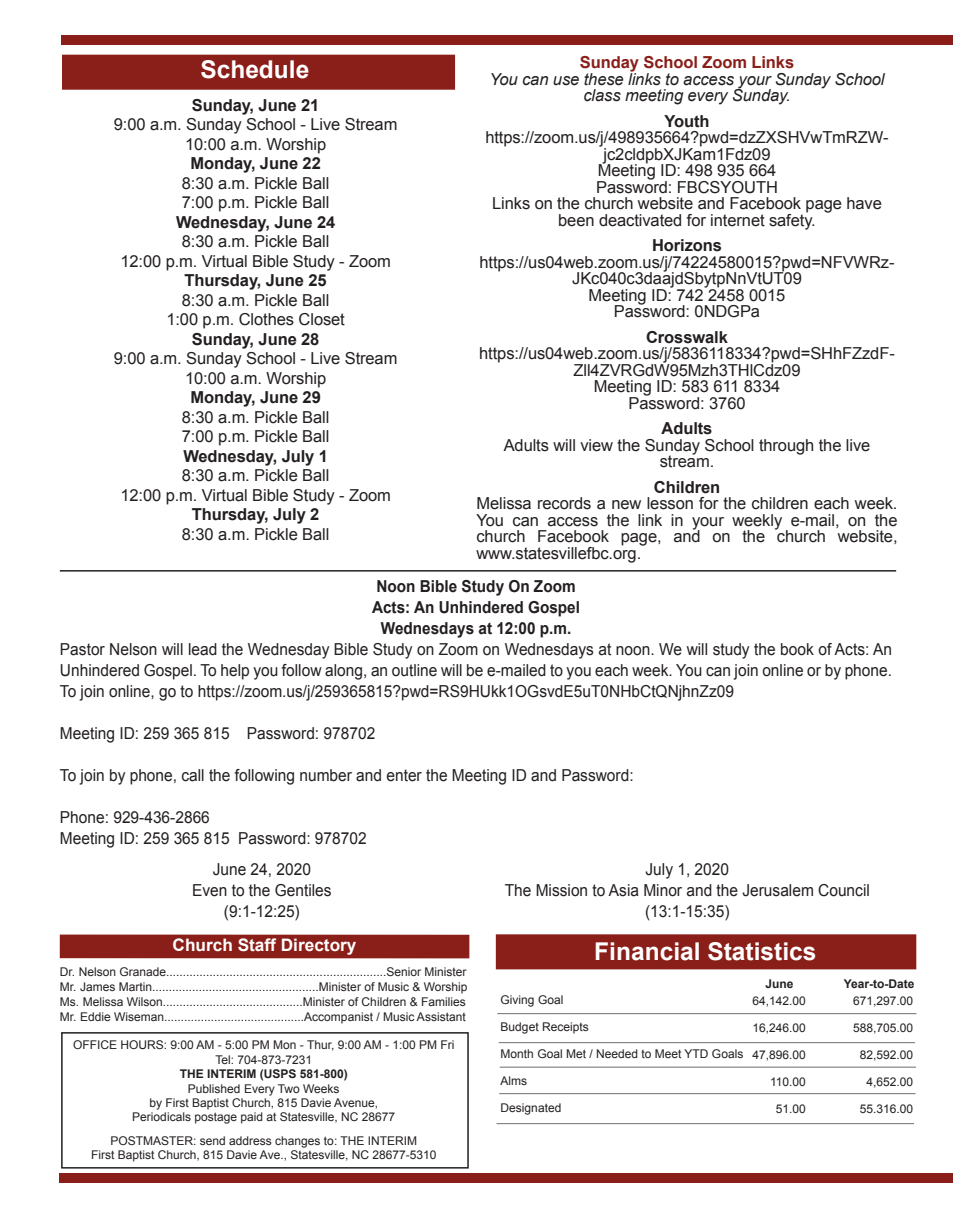
<style>
.page{position:relative;width:953px;height:1215px;background:#fff}
.page>*{position:absolute;margin:0;border:0;box-sizing:border-box;transform-origin:0 0}
.t1{font:700 24.45px "Arial";color:#fff}
.t2{font:700 17.25px "Arial";color:#fff}
.t3{font:16.5px/16.5px "Arial";letter-spacing:-.005em;color:#231f20;text-align:center}
.t4{font:16.5px/21px "Arial";letter-spacing:-.005em;color:#231f20;text-align:center;scale:.94 1}
.t5{font:700 16.5px "Arial";letter-spacing:-.005em;color:#231f20}
.t6{font:italic 16.5px/16.5px "Arial";letter-spacing:-.005em;color:#231f20;text-align:center}
.t7{font:700 16.5px/21px "Arial";letter-spacing:-.005em;color:#231f20;text-align:center;scale:.93 1}
.t8{font:700 16.5px "Arial";letter-spacing:-.005em;color:#8a1e19}
.t9{font:12px/14.4px "Arial";color:#231f20;text-align:center}
.t10{font:700 12px "Arial";color:#231f20}
</style>
<div class="page">
<div style="left:62px;top:55px;width:393px;height:35px;background:#8a1e19;border:2px solid #8a1e19"></div>
<div style="left:60px;top:935px;width:408px;height:23px;background:#8a1e19"></div>
<div style="left:61px;top:1032px;width:407px;height:137px;border:2px solid #231f20"></div>
<div style="left:61px;top:35px;width:891px;height:10px;background:#8a1e19"></div>
<div style="left:495px;top:934px;width:421px;height:35px;background:#8a1e19;border:2px solid #8a1e19"></div>
<hr style="left:497px;top:1013px;width:419px;height:1px;background:#706e6e">
<hr style="left:498px;top:1042px;width:416px;height:1px;background:#706e6e">
<hr style="left:499px;top:1067px;width:416px;height:1px;background:#706e6e">
<hr style="left:499px;top:1093px;width:416px;height:1px;background:#706e6e">
<hr style="left:496px;top:1123px;width:417px;height:1px;background:#706e6e">
<div style="left:60px;top:1174px;width:892px;height:9px;background:#8a1e19"></div>
<hr style="left:60px;top:570px;width:836px;height:2px;background:#231f20">
<p class="t8" style="left:580px;top:52px;width:216px">Sunday School Zoom Links</p>
<p class="t6" style="left:489px;top:71px;width:396px">You can use these links to access your Sunday School class meeting every Sunday.</p>
<p class="t5" style="left:664px;top:110px;width:47px">Youth</p>
<p class="t3" style="left:485px;top:130px;width:405px">https://zoom.us/j/498935664?pwd=dzZXSHVwTmRZW&shy;jc2cldpbXJKam1Fdz09<br>Meeting ID: 498 935 664<br>Password: FBCSYOUTH<br>Links on the church website and Facebook page have been deactivated for internet safety.</p>
<p class="t5" style="left:652px;top:235px;width:71px">Horizons</p>
<p class="t3" style="left:479px;top:254px;width:416px">https://us04web.zoom.us/j/74224580015?pwd=NFVWRz-<br>JKc040c3daajdSbytpNnVtUT09<br>Meeting ID: 742 2458 0015<br>Password: 0NDGPa</p>
<p class="t5" style="left:646px;top:326px;width:83px">Crosswalk</p>
<p class="t3" style="left:479px;top:346px;width:417px">https://us04web.zoom.us/j/5836118334?pwd=SHhFZzdF-<br>Zll4ZVRGdW95Mzh3THlCdz09<br>Meeting ID: 583 611 8334<br>Password: 3760</p>
<p class="t5" style="left:661px;top:418px;width:52px">Adults</p>
<p class="t3" style="left:503px;top:437px;width:368px">Adults will view the Sunday School through the live stream.</p>
<p class="t5" style="left:653px;top:476px;width:68px">Children</p>
<p class="t3" style="left:476px;top:496px;width:422px;text-align:justify">Melissa records a new lesson for the children each week.<br>You can access the link in your weekly e-mail, on the church Facebook page, and on the church website, www.statesvillefbc.org.</p>
<p class="t7" style="left:372px;top:577px;width:225px">Noon Bible Study On Zoom<br>Acts: An Unhindered Gospel<br>Wednesdays at 12:00 p.m.</p>
<p class="t4" style="left:60px;top:639px;width:886px;text-align:justify">Pastor Nelson will lead the Wednesday Bible Study on Zoom on Wednesdays at noon. We will study the book of Acts: An Unhindered Gospel. To help you follow along, an outline will be e-mailed to you each week. You can join online or by phone.<br>To join online, go to https://zoom.us/j/259365815?pwd=RS9HUkk1OGsvdE5uT0NHbCtQNjhnZz09</p>
<p class="t4" style="left:60px;top:723px;width:337px">Meeting ID: 259 365 815 Password: 978702</p>
<p class="t4" style="left:60px;top:765px;width:611px">To join by phone, call the following number and enter the Meeting ID and Password:</p>
<p class="t4" style="left:60px;top:807px;width:328px;text-align:left">Phone: 929-436-2866<br>Meeting ID: 259 365 815 Password: 978702</p>
<h1 class="t1" style="left:200px;top:53px;width:110px">Schedule</h1>
<p class="t5" style="left:192px;top:94px;width:129px">Sunday, June 21</p>
<p class="t3" style="left:114px;top:115px;width:285px;line-height:19.5px">9:00 a.m. Sunday School - Live Stream<br>10:00 a.m. Worship</p>
<p class="t5" style="left:190px;top:152px;width:132px">Monday, June 22</p>
<p class="t3" style="left:182px;top:173px;width:149px;line-height:19.5px;text-align:left">8:30 a.m. Pickle Ball<br>7:00 p.m. Pickle Ball</p>
<p class="t5" style="left:176px;top:211px;width:161px">Wednesday, June 24</p>
<p class="t3" style="left:120px;top:232px;width:272px;line-height:19.5px">8:30 a.m. Pickle Ball<br>12:00 p.m. Virtual Bible Study - Zoom</p>
<p class="t5" style="left:184px;top:269px;width:144px">Thursday, June 25</p>
<p class="t3" style="left:166px;top:290px;width:180px;line-height:19.5px">8:30 a.m. Pickle Ball<br>1:00 p.m. Clothes Closet</p>
<p class="t5" style="left:192px;top:328px;width:129px">Sunday, June 28</p>
<p class="t3" style="left:114px;top:349px;width:285px;line-height:19.5px">9:00 a.m. Sunday School - Live Stream<br>10:00 a.m. Worship</p>
<p class="t5" style="left:190px;top:386px;width:132px">Monday, June 29</p>
<p class="t3" style="left:182px;top:407px;width:149px;line-height:19.5px;text-align:left">8:30 a.m. Pickle Ball<br>7:00 p.m. Pickle Ball</p>
<p class="t5" style="left:183px;top:445px;width:146px">Wednesday, July 1</p>
<p class="t3" style="left:120px;top:466px;width:272px;line-height:19.5px">8:30 a.m. Pickle Ball<br>12:00 p.m. Virtual Bible Study - Zoom</p>
<p class="t5" style="left:192px;top:503px;width:129px">Thursday, July 2</p>
<p class="t3" style="left:182px;top:526px;width:149px">8:30 a.m. Pickle Ball</p>
<p class="t4" style="left:192px;top:859px;width:150px">June 24, 2020<br>Even to the Gentiles (9:1-12:25)</p>
<p class="t2" style="left:173px;top:934px;width:185px">Church Staff Directory</p>
<p class="t9" style="left:60px;top:964px;width:409px;line-height:15px;text-align:left">Dr. Nelson Granade..................................................................Senior Minister Mr. James Martin..................................................Minister of Music &amp; Worship Ms. Melissa Wilson..........................................Minister of Children &amp; Families Mr. Eddie Wiseman..........................................Accompanist / Music Assistant</p>
<p class="t9" style="left:73px;top:1038px;width:383px">OFFICE HOURS: 9:00 AM - 5:00 PM Mon - Thur, 9:00 AM - 1:00 PM Fri<br>Tel: 704-873-7231</p>
<p class="t10" style="left:180px;top:1066px;width:170px">THE INTERIM (USPS 581-800)</p>
<p class="t9" style="left:132px;top:1081px;width:264px">Published Every Two Weeks<br>by First Baptist Church, 815 Davie Avenue,<br>Periodicals postage paid at Statesville, NC 28677</p>
<p class="t9" style="left:91px;top:1133px;width:347px">POSTMASTER: send address changes to: THE INTERIM<br>First Baptist Church, 815 Davie Ave., Statesville, NC 28677-5310</p>
<p class="t4" style="left:504px;top:859px;width:390px">July 1, 2020<br>The Mission to Asia Minor and the Jerusalem Council (13:1-15:35)</p>
<h1 class="t1" style="left:594px;top:936px;width:224px">Financial Statistics</h1>
<p class="t9" style="left:500px;top:992px;width:64px">Giving Goal</p>
<p class="t9" style="left:500px;top:1019px;width:90px">Budget Receipts</p>
<p class="t9" style="left:500px;top:1046px;width:244px">Month Goal Met / Needed to Meet YTD Goals</p>
<p class="t9" style="left:500px;top:1073px;width:28px">Alms</p>
<p class="t9" style="left:500px;top:1100px;width:62px">Designated</p>
<p class="t10" style="left:765px;top:976px;width:30px">June</p>
<p class="t9" style="left:752px;top:994px;width:55px">64,142.00</p>
<p class="t9" style="left:752px;top:1021px;width:55px">16,246.00</p>
<p class="t9" style="left:752px;top:1048px;width:55px">47,896.00</p>
<p class="t9" style="left:769px;top:1075px;width:37px">110.00</p>
<p class="t9" style="left:775px;top:1102px;width:32px">51.00</p>
<p class="t10" style="left:843px;top:976px;width:72px">Year-to-Date</p>
<p class="t9" style="left:852px;top:994px;width:62px">671,297.00</p>
<p class="t9" style="left:852px;top:1021px;width:62px">588,705.00</p>
<p class="t9" style="left:859px;top:1048px;width:55px">82,592.00</p>
<p class="t9" style="left:866px;top:1075px;width:48px">4,652.00</p>
<p class="t9" style="left:859px;top:1102px;width:55px">55.316.00</p>
</div>
